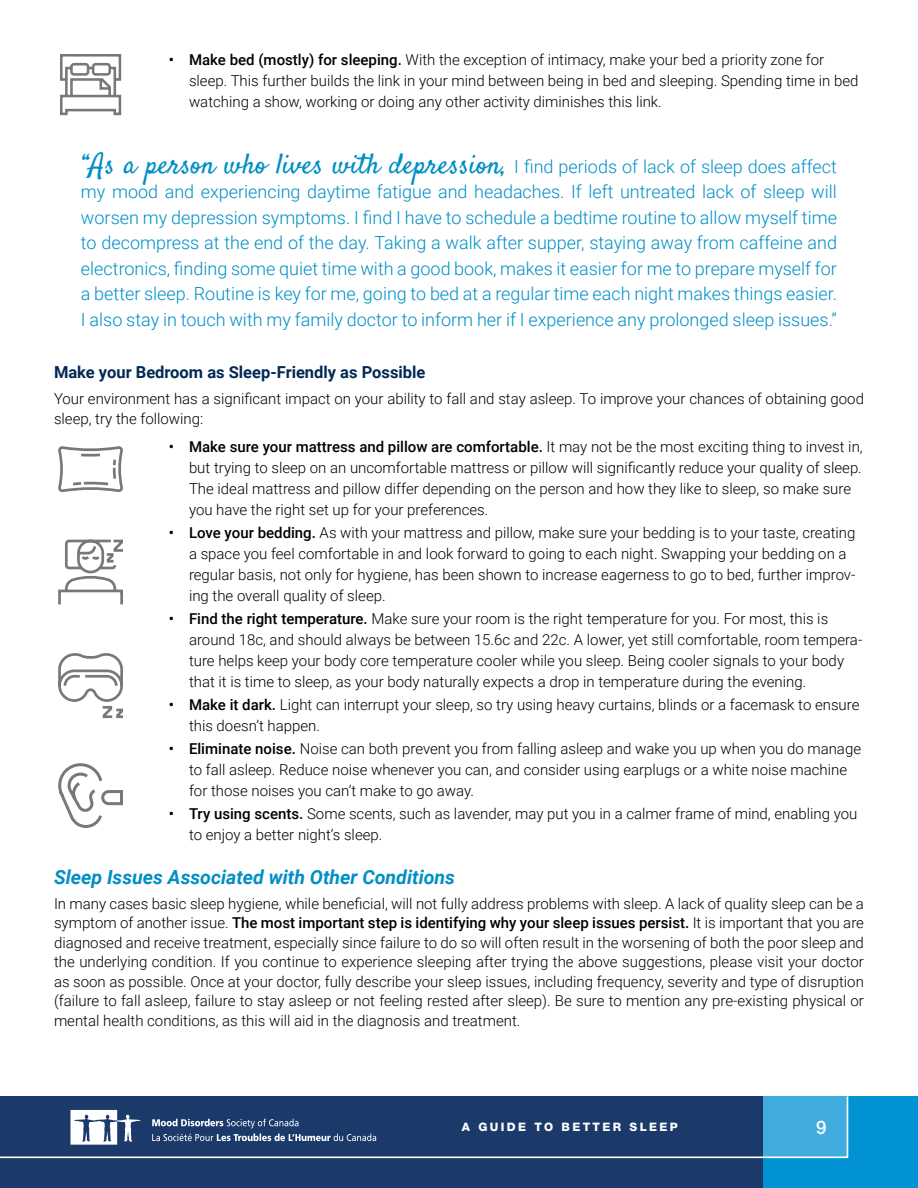
<style>
.page{position:relative;width:918px;height:1188px;background:#fff}
.page>*{position:absolute;margin:0;border:0;box-sizing:border-box;transform-origin:0 0}
.t1{font:italic 700 19.5px "Roboto";color:#008fc5}
.t2{font:500 18.6px "Helvetica Neue LT Std";color:#fff}
.t3{font:300 18px/25.5px "Roboto";color:#008fc5;text-align:justify}
.t4{font:700 16.5px "Roboto";color:#002955}
.t5{font:300 15px/21px "Roboto";color:#000}
.t6{font:800 11.7px "Helvetica Neue LT Std";letter-spacing:.2em;color:#fff}
.s1{font-weight:500}
.s2{font-family:"Satisfy";font-weight:400;font-size:28.5px}
</style>
<div class="page">
<div style="left:0;top:1096px;width:918px;height:92px;background:#1b3a6a"></div>
<div style="left:764px;top:1096px;width:154px;height:92px;background:#0092d3"></div>
<svg style="left:0;top:1096px;width:849px;height:63px"></svg>
<svg style="left:152px;top:1119px;width:146px;height:9px"></svg>
<svg style="left:152px;top:1134px;width:224px;height:7px"></svg>
<svg style="left:70px;top:1110px;width:71px;height:35px"></svg>
<svg style="left:58px;top:763px;width:65px;height:65px"></svg>
<svg style="left:58px;top:446px;width:65px;height:47px"></svg>
<svg style="left:58px;top:539px;width:65px;height:66px"></svg>
<svg style="left:58px;top:653px;width:65px;height:66px"></svg>
<svg style="left:60px;top:54px;width:62px;height:62px"></svg>
<p class="t5" style="left:189px;top:49px;width:671px;text-indent:-20px"><span class="s1">• Make bed (mostly) for sleeping.</span> With the exception of intimacy, make your bed a priority zone for sleep. This further builds the link in your mind between being in bed and sleeping. Spending time in bed watching a show, working or doing any other activity diminishes this link.</p>
<p class="t3" style="left:81px;top:153px;width:758px"><span class="s2">“As a person who lives with depression,</span> I find periods of lack of sleep does affect my mood and experiencing daytime fatigue and headaches. If left untreated lack of sleep will worsen my depression symptoms. I find I have to schedule a bedtime routine to allow myself time to decompress at the end of the day. Taking a walk after supper, staying away from caffeine and electronics, finding some quiet time with a good book, makes it easier for me to prepare myself for a better sleep. Routine is key for me, going to bed at a regular time each night makes things easier.<br>I also stay in touch with my family doctor to inform her if I experience any prolonged sleep issues.”</p>
<p class="t4" style="left:54px;top:361px;width:373px">Make your Bedroom as Sleep-Friendly as Possible</p>
<p class="t5" style="left:54px;top:389px;width:812px;line-height:19.5px">Your environment has a significant impact on your ability to fall and stay asleep. To improve your chances of obtaining good sleep, try the following:</p>
<p class="t5" style="left:189px;top:435px;width:675px;text-indent:-20px"><span class="s1">• Make sure your mattress and pillow are comfortable.</span> It may not be the most exciting thing to invest in, but trying to sleep on an uncomfortable mattress or pillow will significantly reduce your quality of sleep.<br>The ideal mattress and pillow differ depending on the person and how they like to sleep, so make sure you have the right set up for your preferences.</p>
<p class="t5" style="left:189px;top:521px;width:668px;text-indent:-20px"><span class="s1">• Love your bedding.</span> As with your mattress and pillow, make sure your bedding is to your taste, creating a space you feel comfortable in and look forward to going to each night. Swapping your bedding on a regular basis, not only for hygiene, has been shown to increase eagerness to go to bed, further improv&shy;ing the overall quality of sleep.</p>
<p class="t5" style="left:189px;top:607px;width:675px;text-indent:-20px"><span class="s1">• Find the right temperature.</span> Make sure your room is the right temperature for you. For most, this is around 18c, and should always be between 15.6c and 22c. A lower, yet still comfortable, room tempera&shy;ture helps keep your body core temperature cooler while you sleep. Being cooler signals to your body that it is time to sleep, as your body naturally expects a drop in temperature during the evening.</p>
<p class="t5" style="left:189px;top:694px;width:672px;text-indent:-20px"><span class="s1">• Make it dark.</span> Light can interrupt your sleep, so try using heavy curtains, blinds or a facemask to ensure this doesn’t happen.</p>
<p class="t5" style="left:189px;top:738px;width:674px;text-indent:-20px"><span class="s1">• Eliminate noise.</span> Noise can both prevent you from falling asleep and wake you up when you do manage to fall asleep. Reduce noise whenever you can, and consider using earplugs or a white noise machine for those noises you can’t make to go away.</p>
<p class="t5" style="left:189px;top:803px;width:670px;text-indent:-20px"><span class="s1">• Try using scents.</span> Some scents, such as lavender, may put you in a calmer frame of mind, enabling you to enjoy a better night’s sleep.</p>
<h1 class="t1" style="left:54px;top:863px;width:403px">Sleep Issues Associated with Other Conditions</h1>
<p class="t5" style="left:54px;top:893px;width:812px;line-height:19.5px;text-align:justify">In many cases basic sleep hygiene, while beneficial, will not fully address problems with sleep. A lack of quality sleep can be a symptom of another issue. <span class="s1">The most important step is identifying why your sleep issues persist.</span> It is important that you are diagnosed and receive treatment, especially since failure to do so will often result in the worsening of both the poor sleep and the underlying condition. If you continue to experience sleeping after trying the above suggestions, please visit your doctor as soon as possible. Once at your doctor, fully describe your sleep issues, including frequency, severity and type of disruption (failure to fall asleep, failure to stay asleep or not feeling rested after sleep). Be sure to mention any pre-existing physical or mental health conditions, as this will aid in the diagnosis and treatment.</p>
<p class="t6" style="left:462px;top:1120px;width:217px">A GUIDE TO BETTER SLEEP</p>
<p class="t2" style="left:816px;top:1116px;width:12px">9</p>
</div>
